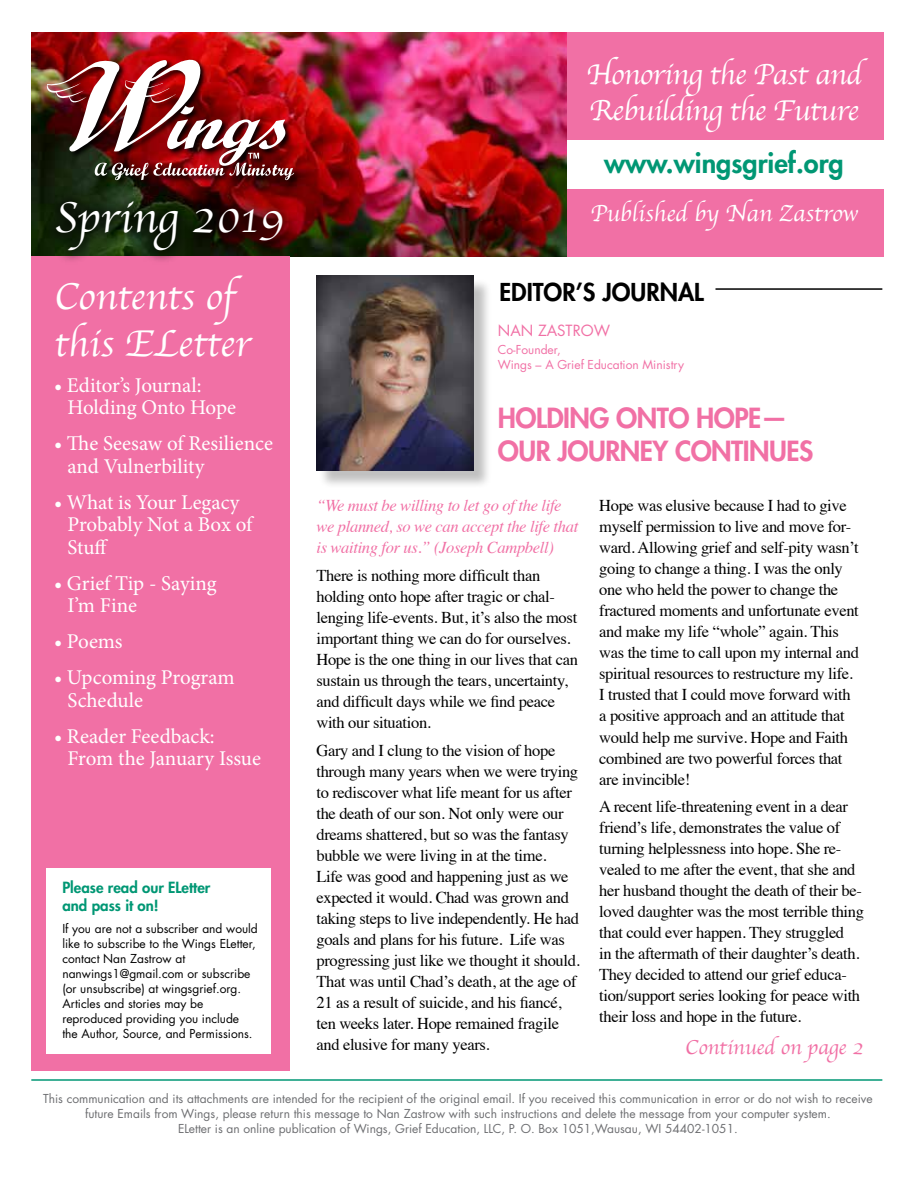
<style>
.page{position:relative;width:918px;height:1188px;background:#fff}
.page>*{position:absolute;margin:0;border:0;box-sizing:border-box;transform-origin:0 0}
.t1{font:45px "Apple Chancery";color:#fff}
.t2{font:39px/46.8px "Apple Chancery";color:#fff}
.t3{font:30px/36px "Apple Chancery";letter-spacing:-.02em;color:#fff}
.t4{font:800 27px/33px "Futura Std";letter-spacing:-.02em;color:#f170a5}
.t5{font:800 27px "Futura Std";color:#009774}
.t6{font:24px "Apple Chancery";color:#fff}
.t7{font:800 24px "Futura Std";color:#000}
.t8{font:21px/22.5px "Minion Pro";color:#fff}
.t9{font:21px "Apple Chancery";color:#f170a5}
.t10{font:16.5px/21px "Times";letter-spacing:-.02em;color:#000}
.t11{font:italic 16.5px/21px "Times";letter-spacing:-.02em;color:#f170a5}
.t12{font:800 15px/18px "Futura Std";color:#009774}
.t13{font:15px "Futura Std";color:#f170a5}
.t14{font:12px/15px "Futura Std";color:#6d6e71;text-align:center}
.t15{font:12px/15px "Futura Std";color:#000}
.t16{font:12px/14.4px "Futura Std";color:#f170a5}
</style>
<div class="page">
<img style="left:31px;top:32px;width:536px;height:224px">
<div style="left:31px;top:256px;width:258px;height:815px;background:#f170a5"></div>
<hr style="left:31px;top:1079px;width:851px;height:2px;background:#009774">
<div style="left:46px;top:868px;width:225px;height:186px;background:#fff"></div>
<div style="left:567px;top:32px;width:316px;height:224px;background:#f170a5"></div>
<div style="left:567px;top:140px;width:322px;height:49px;background:#fff"></div>
<div style="left:42px;top:187px;width:255px;height:78px;background:#000;opacity:.66"></div>
<div style="left:45px;top:58px;width:256px;height:129px;background:#000;opacity:.95"></div>
<img style="left:45px;top:53px;width:249px;height:127px">
<div style="left:319px;top:278px;width:173px;height:211px;background:#000;opacity:.25"></div>
<img style="left:316px;top:276px;width:157px;height:194px">
<hr style="left:716px;top:288px;width:166px;height:2px;background:#000">
<h3 class="t3" style="left:586px;top:56px;width:277px">Honoring the Past and<br>Rebuilding the Future</h3>
<h3 class="t5" style="left:604px;top:146px;width:241px">www.wingsgrief.org</h3>
<h1 class="t1" style="left:54px;top:182px;width:232px">Spring 2019</h1>
<h3 class="t6" style="left:590px;top:194px;width:269px">Published by Nan Zastrow</h3>
<h2 class="t2" style="left:54px;top:273px;width:198px">Contents of this ELetter</h2>
<p class="t8" style="left:68px;top:374px;width:170px;text-indent:-14px">• Editor’s Journal:<br>Holding Onto Hope</p>
<p class="t8" style="left:68px;top:432px;width:207px;text-indent:-14px">• The Seesaw of Resilience and Vulnerbility</p>
<p class="t8" style="left:68px;top:491px;width:186px;text-indent:-14px">• What is Your Legacy<br>Probably Not a Box of<br>Stuff</p>
<p class="t8" style="left:68px;top:572px;width:151px;text-indent:-14px">• Grief Tip - Saying<br>I’m Fine</p>
<p class="t8" style="left:54px;top:630px;width:70px">• Poems</p>
<p class="t8" style="left:68px;top:666px;width:169px;text-indent:-14px">• Upcoming Program<br>Schedule</p>
<p class="t8" style="left:68px;top:725px;width:195px;text-indent:-14px">• Reader Feedback:<br>From the January Issue</p>
<p class="t12" style="left:62px;top:878px;width:149px">Please read our ELetter and pass it on!</p>
<p class="t15" style="left:62px;top:921px;width:197px">If you are not a subscriber and would like to subscribe to the Wings ELetter, contact Nan Zastrow at nanwings1@gmail.com or subscribe (or unsubscribe) at wingsgrief.org.<br>Articles and stories may be reproduced providing you include<br>the Author, Source, and Permissions.</p>
<h3 class="t7" style="left:500px;top:277px;width:206px">EDITOR’S JOURNAL</h3>
<p class="t13" style="left:498px;top:321px;width:114px">NAN ZASTROW</p>
<p class="t16" style="left:498px;top:343px;width:188px">Co-Founder,<br>Wings – A Grief Education Ministry</p>
<h3 class="t4" style="left:498px;top:402px;width:317px">HOLDING ONTO HOPE—<br>OUR JOURNEY CONTINUES</h3>
<p class="t11" style="left:316px;top:494px;width:263px">“We must be willing to let go of the life we planned, so we can accept the life that is waiting for us.” (Joseph Campbell)</p>
<p class="t10" style="left:316px;top:564px;width:263px">There is nothing more difficult than holding onto hope after tragic or chal&shy;lenging life-events. But, it’s also the most important thing we can do for ourselves.<br>Hope is the one thing in our lives that can sustain us through the tears, uncertainty, and difficult days while we find peace with our situation.</p>
<p class="t10" style="left:316px;top:738px;width:265px">Gary and I clung to the vision of hope through many years when we were trying to rediscover what life meant for us after the death of our son. Not only were our dreams shattered, but so was the fantasy bubble we were living in at the time.<br>Life was good and happening just as we expected it would. Chad was grown and taking steps to live independently. He had goals and plans for his future. Life was progressing just like we thought it should.<br>That was until Chad’s death, at the age of 21 as a result of suicide, and his fiancé, ten weeks later. Hope remained fragile and elusive for many years.</p>
<p class="t10" style="left:599px;top:494px;width:261px">Hope was elusive because I had to give myself permission to live and move for&shy;ward. Allowing grief and self-pity wasn’t going to change a thing. I was the only one who held the power to change the fractured moments and unfortunate event and make my life “whole” again. This was the time to call upon my internal and spiritual resources to restructure my life.<br>I trusted that I could move forward with a positive approach and an attitude that would help me survive. Hope and Faith combined are two powerful forces that are invincible!</p>
<p class="t10" style="left:599px;top:795px;width:266px">A recent life-threatening event in a dear friend’s life, demonstrates the value of turning helplessness into hope. She re&shy;vealed to me after the event, that she and her husband thought the death of their be&shy;loved daughter was the most terrible thing that could ever happen. They struggled<br>in the aftermath of their daughter’s death.<br>They decided to attend our grief educa&shy;tion/support series looking for peace with their loss and hope in the future.</p>
<p class="t9" style="left:685px;top:1031px;width:180px">Continued on page 2</p>
<p class="t14" style="left:43px;top:1092px;width:831px">This communication and its attachments are intended for the recipient of the original email. If you received this communication in error or do not wish to receive future Emails from Wings, please return this message to Nan Zastrow with such instructions and delete the message from your computer system.<br>ELetter is an online publication of Wings, Grief Education, LLC, P. O. Box 1051,Wausau, WI 54402-1051.</p>
</div>
